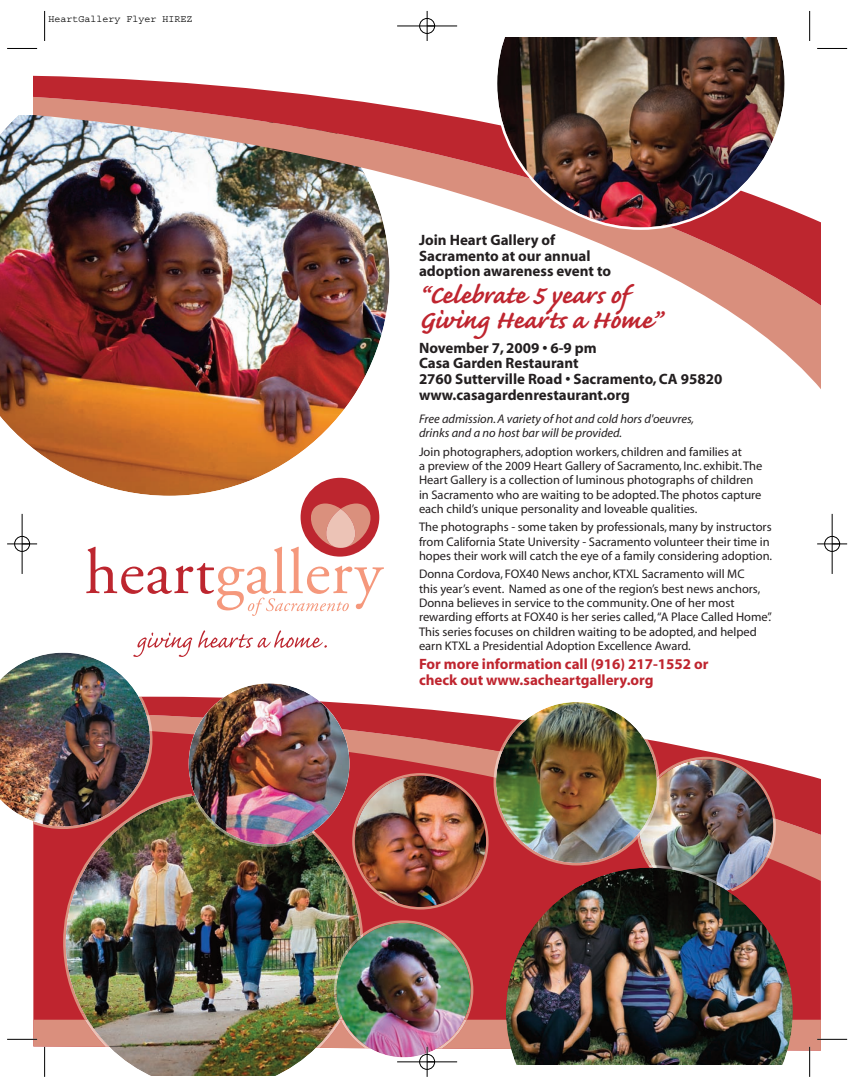
<style>
.page{position:relative;width:853px;height:1087px;background:#fff}
.page>*{position:absolute;margin:0;border:0;box-sizing:border-box;transform-origin:0 0}
.t1{font:700 32.5px/25px "Caflisch Script";color:#bf252f}
.t2{font:700 15px/15.6px "Myriad";color:#231f20}
.t3{font:700 15px/15.6px "Myriad";color:#bf252f}
.t4{font:12.5px/14.4px "Myriad";color:#231f20}
.t5{font:italic 12.5px/14.4px "Myriad";color:#231f20}
.t6{font:10px "Courier";color:#000}
</style>
<div class="page">
<img style="left:0;top:115px;width:373px;height:380px">
<div style="left:301px;top:477px;width:78px;height:79px;background:#bd262f;border-radius:50%"></div>
<svg style="left:86px;top:503px;width:298px;height:112px"></svg>
<svg style="left:198px;top:630px;width:129px;height:17px"></svg>
<img style="left:33px;top:307px;width:788px;height:84px">
<img style="left:33px;top:75px;width:788px;height:232px">
<svg style="left:495px;top:75px;width:292px;height:155px"></svg>
<svg style="left:504px;top:37px;width:273px;height:1px"></svg>
<img style="left:497px;top:38px;width:288px;height:189px">
<div style="left:33px;top:928px;width:788px;height:84px;background:#bf252f"></div>
<svg style="left:33px;top:697px;width:788px;height:231px"></svg>
<img style="left:66px;top:794px;width:295px;height:281px">
<img style="left:193px;top:795px;width:120px;height:51px">
<img style="left:189px;top:683px;width:160px;height:161px;border-radius:50%">
<img style="left:759px;top:849px;width:13px;height:18px">
<img style="left:637px;top:838px;width:13px;height:26px">
<img style="left:659px;top:756px;width:117px;height:93px">
<img style="left:639px;top:759px;width:134px;height:134px;border-radius:50%">
<img style="left:363px;top:920px;width:110px;height:92px">
<img style="left:33px;top:1012px;width:788px;height:38px">
<img style="left:334px;top:935px;width:27px;height:82px">
<img style="left:336px;top:922px;width:135px;height:134px;border-radius:50%">
<img style="left:494px;top:746px;width:143px;height:119px">
<img style="left:502px;top:699px;width:157px;height:75px">
<img style="left:639px;top:778px;width:20px;height:58px">
<img style="left:496px;top:701px;width:161px;height:161px;border-radius:50%">
<svg style="left:137px;top:632px;width:55px;height:194px"></svg>
<img style="left:0;top:652px;width:150px;height:174px">
<img style="left:352px;top:772px;width:137px;height:137px">
<img style="left:355px;top:775px;width:131px;height:131px;border-radius:50%">
<img style="left:651px;top:864px;width:79px;height:3px">
<img style="left:506px;top:867px;width:287px;height:196px">
<hr style="left:44px;top:11px;width:1px;height:30px;background:#000">
<hr style="left:7px;top:48px;width:30px;height:1px;background:#000">
<hr style="left:809px;top:11px;width:1px;height:30px;background:#000">
<hr style="left:817px;top:48px;width:30px;height:1px;background:#000">
<hr style="left:44px;top:1046px;width:1px;height:30px;background:#000">
<hr style="left:7px;top:1038px;width:30px;height:1px;background:#000">
<hr style="left:809px;top:1046px;width:1px;height:30px;background:#000">
<hr style="left:817px;top:1038px;width:30px;height:1px;background:#000">
<hr style="left:397px;top:26px;width:60px;height:1px;background:#000">
<hr style="left:397px;top:1061px;width:60px;height:1px;background:#000">
<hr style="left:22px;top:513px;width:1px;height:60px;background:#000">
<hr style="left:832px;top:513px;width:1px;height:60px;background:#000">
<hr style="left:427px;top:11px;width:1px;height:30px;background:#000">
<hr style="left:427px;top:1046px;width:1px;height:30px;background:#000">
<hr style="left:7px;top:543px;width:30px;height:1px;background:#000">
<hr style="left:817px;top:543px;width:30px;height:1px;background:#000">
<div style="left:419px;top:18px;width:16px;height:16px;border:1px solid #000;border-radius:50%"></div>
<div style="left:419px;top:1053px;width:16px;height:16px;border:1px solid #000;border-radius:50%"></div>
<div style="left:14px;top:536px;width:16px;height:15px;border:1px solid #000;border-radius:50%"></div>
<div style="left:824px;top:536px;width:16px;height:15px;border:1px solid #000;border-radius:50%"></div>
<p class="t6" style="left:48px;top:14px;width:146px">HeartGallery Flyer HIREZ</p>
<p class="t2" style="left:419px;top:233px;width:194px">Join Heart Gallery of<br>Sacramento at our annual adoption awareness event to</p>
<h1 class="t1" style="left:419px;top:285px;width:243px">“Celebrate 5 years of<br>Giving Hearts a Home”</h1>
<p class="t2" style="left:419px;top:341px;width:305px">November 7, 2009 • 6-9 pm<br>Casa Garden Restaurant<br>2760 Sutterville Road • Sacramento, CA 95820 www.casagardenrestaurant.org</p>
<p class="t5" style="left:419px;top:412px;width:277px">Free admission. A variety of hot and cold hors d'oeuvres, drinks and a no host bar will be provided.</p>
<p class="t4" style="left:419px;top:445px;width:345px">Join photographers, adoption workers, children and families at<br>a preview of the 2009 Heart Gallery of Sacramento, Inc. exhibit. The Heart Gallery is a collection of luminous photographs of children in Sacramento who are waiting to be adopted. The photos capture each child’s unique personality and loveable qualities.</p>
<p class="t4" style="left:419px;top:520px;width:355px">The photographs - some taken by professionals, many by instructors from California State University - Sacramento volunteer their time in hopes their work will catch the eye of a family considering adoption.</p>
<p class="t4" style="left:419px;top:567px;width:354px">Donna Cordova, FOX40 News anchor, KTXL Sacramento will MC<br>this year’s event. Named as one of the region’s best news anchors, Donna believes in service to the community. One of her most rewarding efforts at FOX40 is her series called, “A Place Called Home”.<br>This series focuses on children waiting to be adopted, and helped earn KTXL a Presidential Adoption Excellence Award.</p>
<p class="t3" style="left:419px;top:657px;width:291px">For more information call (916) 217-1552 or check out www.sacheartgallery.org</p>
</div>
